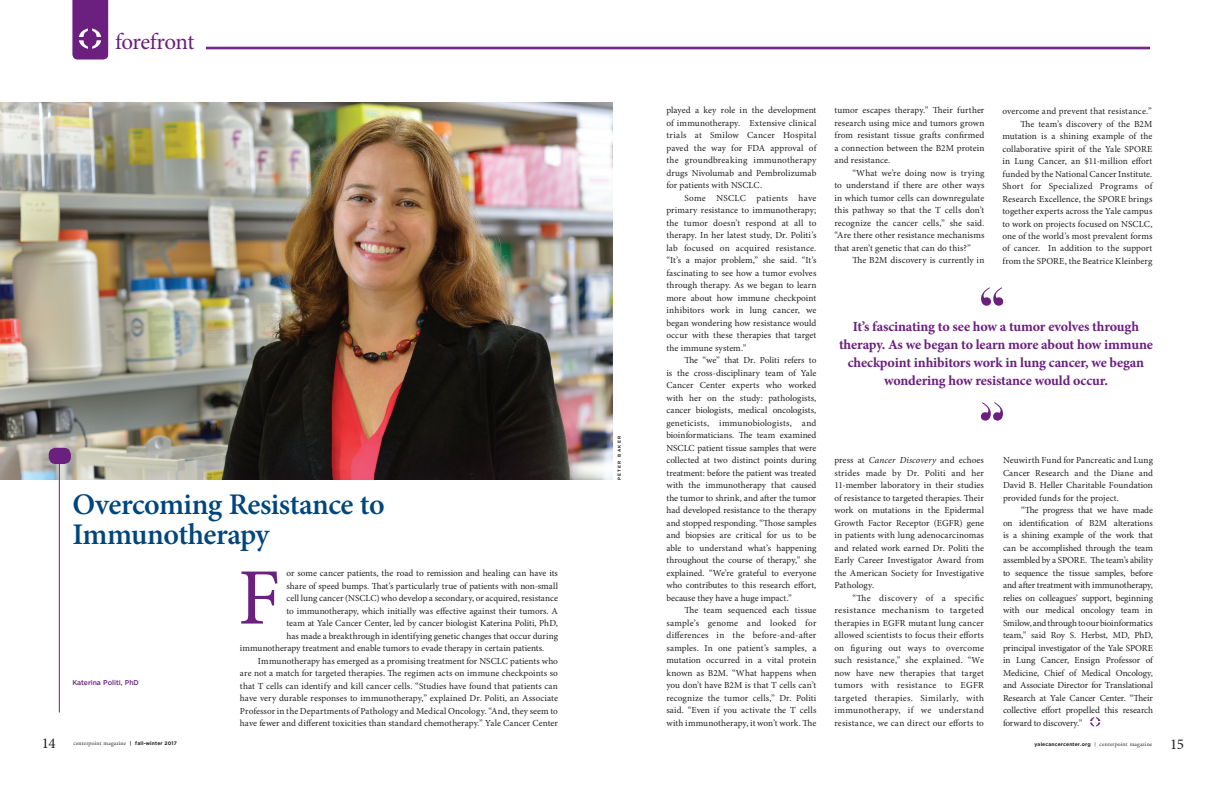
<style>
.page{position:relative;width:1224px;height:792px;background:#fff}
.page>*{position:absolute;margin:0;border:0;box-sizing:border-box;transform-origin:0 0}
.t1{font:80px "Minion Pro";color:#6b1f7e}
.t2{font:600 30px/30px "Minion Pro";letter-spacing:-.02em;color:#00457d}
.t3{font:23px "Minion Pro";letter-spacing:-.025em;color:#6b1f7e}
.t4{font:15px "Minion Pro";color:#231f20}
.t5{font:700 14px/18px "Minion Pro";letter-spacing:-.01em;color:#6b1f7e;text-align:center}
.t6{font:9.2px/12.5px "Minion Pro";letter-spacing:.005em;color:#231f20;text-align:justify}
.t7{font:500 7px "Gotham";letter-spacing:-.005em;color:#6b1f7e}
.t8{font:6px "Adobe Garamond Pro";letter-spacing:.025em;color:#231f20}
.t9{font:700 5px "Gotham";letter-spacing:.025em;color:#231f20}
.t10{font:700 4.2px "Gotham";letter-spacing:.3em;color:#231f20}
.s1{font-style:italic}
.s2{font-family:"Gotham";font-weight:700;font-size:5px}
.s3{font-weight:400}
.s4{font-family:"Adobe Garamond Pro";font-weight:400;font-size:6px}
</style>
<div class="page">
<svg style="left:72px;top:0;width:36px;height:60px;background:#773289"></svg>
<img style="left:0;top:102px;width:612px;height:377px">
<hr style="left:59px;top:455px;width:1px;height:258px;background:#6b1f7e">
<div style="left:49px;top:448px;width:22px;height:16px;background:#6b1f7e;border-radius:7px"></div>
<div style="left:206px;top:47px;width:944px;height:2px;background:#6b1f7e;border:1px solid #6b1f7e"></div>
<svg style="left:981px;top:287px;width:22px;height:19px"></svg>
<svg style="left:981px;top:402px;width:22px;height:19px"></svg>
<svg style="left:1090px;top:717px;width:10px;height:9px"></svg>
<h3 class="t3" style="left:115px;top:26px;width:81px">forefront</h3>
<h2 class="t2" style="left:72px;top:489px;width:314px">Overcoming Resistance to<br>Immunotherapy</h2>
<p class="t7" style="left:72px;top:678px;width:68px">Katerina Politi, PhD</p>
<p class="t6" style="left:287px;top:567px;width:273px">or some cancer patients, the road to remission and healing can have its</p>
<p class="t6" style="left:287px;top:580px;width:273px">share of speed bumps. That’s particularly true of patients with non-small</p>
<p class="t6" style="left:287px;top:592px;width:273px">cell lung cancer (NSCLC) who develop a secondary, or acquired, resistance</p>
<p class="t6" style="left:287px;top:605px;width:273px">to immunotherapy, which initially was effective against their tumors. A</p>
<p class="t6" style="left:287px;top:617px;width:273px">team at Yale Cancer Center, led by cancer biologist Katerina Politi, PhD,</p>
<p class="t6" style="left:287px;top:630px;width:273px">has made a breakthrough in identifying genetic changes that occur during</p>
<p class="t6" style="left:240px;top:642px;width:306px">immunotherapy treatment and enable tumors to evade therapy in certain patients.</p>
<p class="t6" style="left:258px;top:655px;width:301px">Immunotherapy has emerged as a promising treatment for NSCLC patients who</p>
<p class="t6" style="left:240px;top:667px;width:319px">are not a match for targeted therapies. The regimen acts on immune checkpoints so</p>
<p class="t6" style="left:240px;top:680px;width:320px">that T cells can identify and kill cancer cells. “Studies have found that patients can</p>
<p class="t6" style="left:240px;top:692px;width:320px">have very durable responses to immunotherapy,” explained Dr. Politi, an Associate</p>
<p class="t6" style="left:240px;top:705px;width:320px">Professor in the Departments of Pathology and Medical Oncology. “And, they seem to</p>
<p class="t6" style="left:240px;top:717px;width:320px">have fewer and different toxicities than standard chemotherapy.” Yale Cancer Center</p>
<h1 class="t1" style="left:238px;top:544px;width:44px">F</h1>
<p class="t10" style="left:617px;top:480px;width:45px;rotate:-90deg">PETER BAKER</p>
<p class="t6" style="left:666px;top:104px;width:152px">played a key role in the development of immunotherapy. Extensive clinical trials at Smilow Cancer Hospital paved the way for FDA approval of the groundbreaking immunotherapy drugs Nivolumab and Pembrolizumab for patients with NSCLC.</p>
<p class="t6" style="left:666px;top:192px;width:152px;text-indent:18px">Some NSCLC patients have primary resistance to immunotherapy; the tumor doesn’t respond at all to therapy. In her latest study, Dr. Politi’s lab focused on acquired resistance. “It’s a major problem,” she said. “It’s fascinating to see how a tumor evolves through therapy. As we began to learn more about how immune checkpoint inhibitors work in lung cancer, we began wondering how resistance would occur with these therapies that target the immune system.”</p>
<p class="t6" style="left:666px;top:354px;width:152px;text-indent:18px">The “we” that Dr. Politi refers to is the cross-disciplinary team of Yale Cancer Center experts who worked with her on the study: pathologists, cancer biologists, medical oncologists, geneticists, immunobiologists, and bioinformaticians. The team examined NSCLC patient tissue samples that were collected at two distinct points during treatment: before the patient was treated with the immunotherapy that caused the tumor to shrink, and after the tumor had developed resistance to the therapy and stopped responding. “Those samples and biopsies are critical for us to be able to understand what’s happening throughout the course of therapy,” she explained. “We’re grateful to everyone who contributes to this research effort, because they have a huge impact.”</p>
<p class="t6" style="left:666px;top:604px;width:152px;text-indent:18px">The team sequenced each tissue sample’s genome and looked for differences in the before-and-after samples. In one patient’s samples, a mutation occurred in a vital protein known as B2M. “What happens when you don’t have B2M is that T cells can’t recognize the tumor cells,” Dr. Politi said. “Even if you activate the T cells with immunotherapy, it won’t work. The</p>
<p class="t6" style="left:834px;top:104px;width:151px">tumor escapes therapy.” Their further research using mice and tumors grown from resistant tissue grafts confirmed a connection between the B2M protein and resistance.</p>
<p class="t6" style="left:834px;top:166px;width:152px;text-indent:18px">“What we’re doing now is trying to understand if there are other ways in which tumor cells can downregulate this pathway so that the T cells don’t recognize the cancer cells,” she said. “Are there other resistance mechanisms that aren’t genetic that can do this?”</p>
<p class="t6" style="left:852px;top:254px;width:133px">The B2M discovery is currently in</p>
<p class="t6" style="left:1002px;top:105px;width:152px;text-align:right">overcome and prevent that resistance.” The team’s discovery of the B2M mutation is a shining example of the collaborative spirit of the Yale SPORE in Lung Cancer, an $11-million effort funded by the National Cancer Institute.<br>Short for Specialized Programs of Research Excellence, the SPORE brings together experts across the Yale campus to work on projects focused on NSCLC, one of the world’s most prevalent forms of cancer. In addition to the support from the SPORE, the Beatrice Kleinberg</p>
<h3 class="t5" style="left:839px;top:318px;width:315px">It’s fascinating to see how a tumor evolves through therapy. As we began to learn more about how immune checkpoint inhibitors work in lung cancer, we began wondering how resistance would occur.</h3>
<p class="t6" style="left:834px;top:454px;width:151px">press at <span class="s1">Cancer Discovery</span> and echoes strides made by Dr. Politi and her 11-member laboratory in their studies of resistance to targeted therapies. Their work on mutations in the Epidermal Growth Factor Receptor (EGFR) gene in patients with lung adenocarcinomas and related work earned Dr. Politi the Early Career Investigator Award from the American Society for Investigative Pathology.</p>
<p class="t6" style="left:834px;top:592px;width:151px;text-indent:18px">“The discovery of a specific resistance mechanism to targeted therapies in EGFR mutant lung cancer allowed scientists to focus their efforts on figuring out ways to overcome such resistance,” she explained. “We now have new therapies that target tumors with resistance to EGFR targeted therapies. Similarly, with immunotherapy, if we understand resistance, we can direct our efforts to</p>
<p class="t6" style="left:1003px;top:454px;width:152px">Neuwirth Fund for Pancreatic and Lung Cancer Research and the Diane and David B. Heller Charitable Foundation provided funds for the project.</p>
<p class="t6" style="left:1003px;top:504px;width:152px;text-indent:18px">“The progress that we have made on identification of B2M alterations is a shining example of the work that can be accomplished through the team assembled by a SPORE. The team’s ability to sequence the tissue samples, before and after treatment with immunotherapy, relies on colleagues’ support, beginning with our medical oncology team in Smilow, and through to our bioinformatics team,” said Roy S. Herbst, MD, PhD, principal investigator of the Yale SPORE in Lung Cancer, Ensign Professor of Medicine, Chief of Medical Oncology, and Associate Director for Translational Research at Yale Cancer Center. “Their collective effort propelled this research forward to discovery.”</p>
<h3 class="t4" style="left:42px;top:734px;width:15px">14</h3>
<p class="t8" style="left:73px;top:739px;width:105px">centerpoint magazine <span class="s2">| fall-winter 2017</span></p>
<p class="t9" style="left:1034px;top:741px;width:119px">yalecancercenter.org <span class="s3">|</span> <span class="s4">centerpoint magazine</span></p>
<h3 class="t4" style="left:1170px;top:734px;width:15px">15</h3>
</div>
